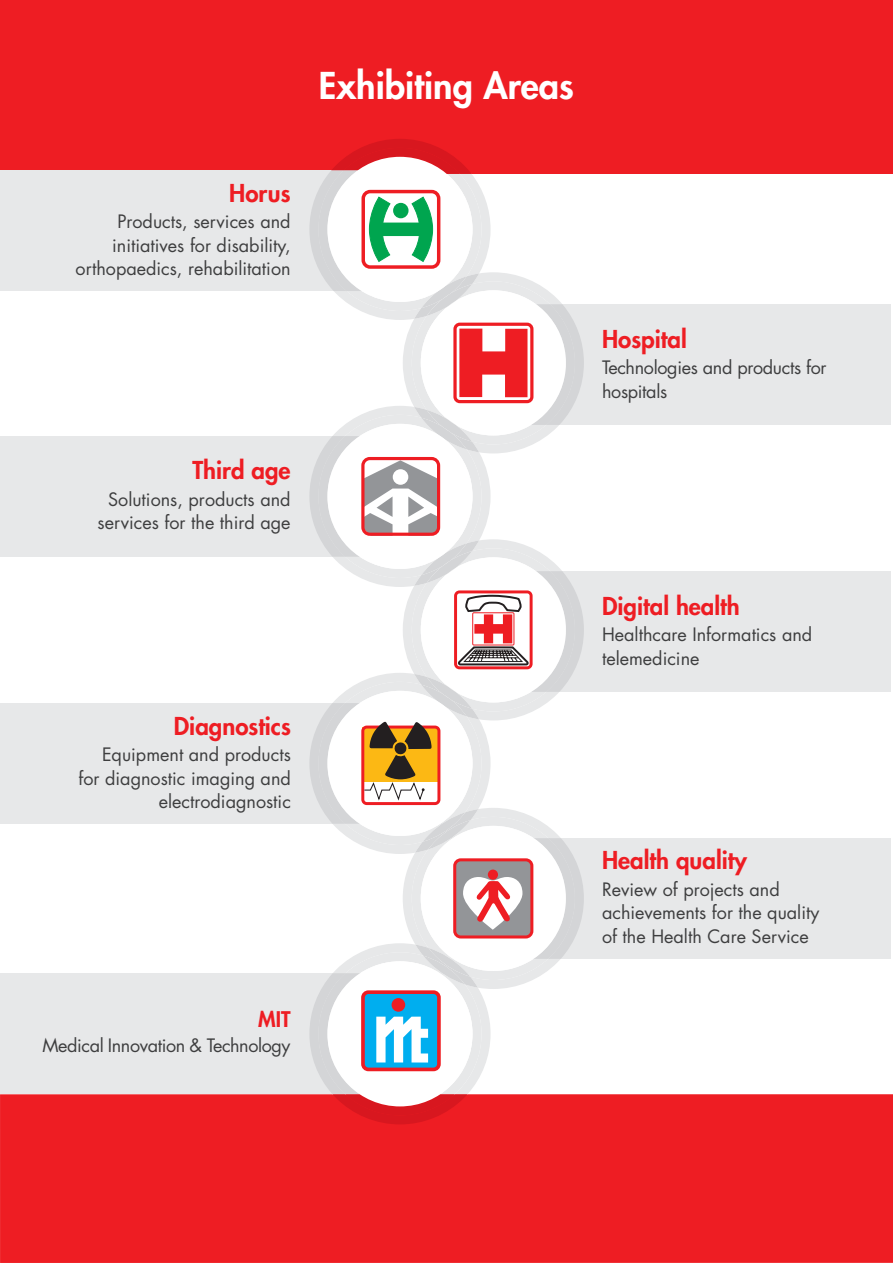
<style>
.page{position:relative;width:893px;height:1263px;background:#fff}
.page>*{position:absolute;margin:0;border:0;box-sizing:border-box;transform-origin:0 0}
.t1{font:800 36px "Futura";color:#fff}
.t2{font:800 24px "Futura";color:#ee1d23}
.t3{font:800 21px "Futura";color:#ee1d23}
.t4{font:18px/23.5px "Futura";color:#3e3e3f}
.t5{font:18px/23.5px "Futura";letter-spacing:-.02em;color:#3e3e3f}
</style>
<div class="page">
<div style="left:0;top:1094px;width:893px;height:169px;background:#ee1d23"></div>
<div style="left:0;top:0;width:893px;height:174px;background:#ee1d23"></div>
<div style="left:0;top:973px;width:401px;height:121px;background:#e7e8e9"></div>
<div style="left:0;top:170px;width:401px;height:121px;background:#e7e8e9"></div>
<div style="left:491px;top:838px;width:400px;height:121px;background:#e7e8e9"></div>
<div style="left:491px;top:571px;width:400px;height:121px;background:#e7e8e9"></div>
<div style="left:491px;top:304px;width:400px;height:121px;background:#e7e8e9"></div>
<div style="left:0;top:436px;width:401px;height:121px;background:#e7e8e9"></div>
<div style="left:0;top:703px;width:401px;height:121px;background:#e7e8e9"></div>
<svg style="left:309px;top:139px;width:275px;height:985px"></svg>
<h2 class="t2" style="left:229px;top:181px;width:63px">Horus</h2>
<p class="t4" style="left:76px;top:211px;width:217px;text-align:right">Products, services and initiatives for disability, orthopaedics, rehabilitation</p>
<h2 class="t2" style="left:192px;top:459px;width:100px">Third age</h2>
<p class="t4" style="left:98px;top:489px;width:194px;text-align:center">Solutions, products and services for the third age</p>
<h2 class="t2" style="left:174px;top:714px;width:119px">Diagnostics</h2>
<p class="t4" style="left:79px;top:744px;width:214px;text-align:right">Equipment and products for diagnostic imaging and electrodiagnostic</p>
<p class="t3" style="left:258px;top:1009px;width:34px">MIT</p>
<p class="t5" style="left:43px;top:1035px;width:250px">Medical Innovation &amp; Technology</p>
<h1 class="t1" style="left:319px;top:68px;width:257px">Exhibiting Areas</h1>
<h2 class="t2" style="left:602px;top:327px;width:86px">Hospital</h2>
<p class="t5" style="left:602px;top:357px;width:226px">Technologies and products for hospitals</p>
<h2 class="t2" style="left:602px;top:594px;width:139px">Digital health</h2>
<p class="t4" style="left:602px;top:624px;width:212px">Healthcare Informatics and telemedicine</p>
<h2 class="t2" style="left:602px;top:849px;width:146px">Health quality</h2>
<p class="t4" style="left:602px;top:879px;width:219px">Review of projects and achievements for the quality of the Health Care Service</p>
</div>
